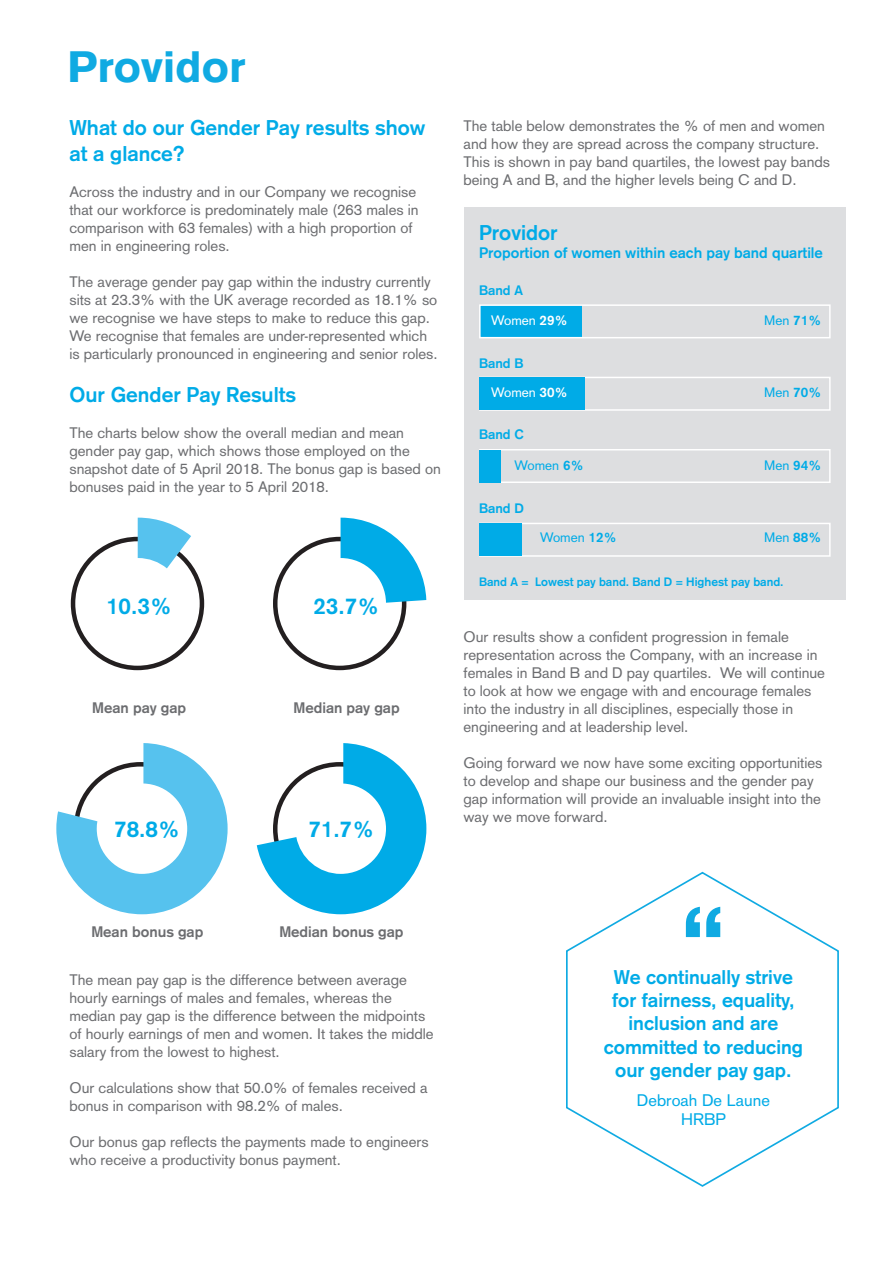
<style>
.page{position:relative;width:893px;height:1263px;background:#fff}
.page>*{position:absolute;margin:0;border:0;box-sizing:border-box;transform-origin:0 0}
.t1{font:700 43.5px "Akzidenz Grotesk BE";color:#10aae2}
.t2{font:700 22.5px "Akzidenz Grotesk";color:#00abe7}
.t3{font:700 21px/25.2px "Akzidenz Grotesk";color:#00abe7}
.t4{font:700 19.5px/23.4px "Akzidenz Grotesk";color:#00abe7;text-align:center}
.t5{font:16.5px/19.8px "Akzidenz Grotesk";color:#00abe7;text-align:center}
.t6{font:15px/18px "Akzidenz Grotesk";color:#6c6d70}
.t7{font:700 15px "Akzidenz Grotesk";color:#6c6d70}
.t8{font:700 15px "Akzidenz Grotesk";color:#00abe7}
.t9{font:13.5px "Akzidenz Grotesk";color:#00abe7}
.t10{font:700 13.5px "Akzidenz Grotesk";color:#00abe7}
.t11{font:13.5px "Akzidenz Grotesk";color:#fff}
.t12{font:700 12px "Akzidenz Grotesk";color:#00abe7}
.s1{font-weight:700}
</style>
<div class="page">
<svg style="left:566px;top:871px;width:273px;height:316px"></svg>
<svg style="left:686px;top:907px;width:34px;height:30px"></svg>
<div style="left:464px;top:207px;width:381px;height:393px;background:#dddee0"></div>
<div style="left:480px;top:305px;width:101px;height:33px;background:#00abe7"></div>
<div style="left:479px;top:304px;width:352px;height:34px;border:2px solid #fff"></div>
<div style="left:479px;top:377px;width:352px;height:34px;border:2px solid #fff"></div>
<div style="left:479px;top:449px;width:352px;height:34px;border:2px solid #fff"></div>
<div style="left:479px;top:523px;width:352px;height:34px;border:2px solid #fff"></div>
<div style="left:480px;top:377px;width:105px;height:33px;background:#00abe7"></div>
<div style="left:480px;top:450px;width:21px;height:32px;background:#00abe7"></div>
<div style="left:480px;top:523px;width:42px;height:33px;background:#00abe7"></div>
<div style="left:71px;top:537px;width:133px;height:133px;border:4px solid #231f20;border-radius:50%"></div>
<div style="left:273px;top:537px;width:133px;height:133px;border:4px solid #231f20;border-radius:50%"></div>
<svg style="left:138px;top:518px;width:53px;height:50px"></svg>
<svg style="left:56px;top:743px;width:172px;height:171px"></svg>
<svg style="left:341px;top:518px;width:85px;height:85px"></svg>
<svg style="left:257px;top:743px;width:169px;height:171px"></svg>
<h1 class="t1" style="left:68px;top:41px;width:179px">Providor</h1>
<h3 class="t3" style="left:69px;top:115px;width:357px">What do our Gender Pay results show at a glance?</h3>
<p class="t6" style="left:69px;top:182px;width:351px">Across the industry and in our Company we recognise that our workforce is predominately male (263 males in comparison with 63 females) with a high proportion of men in engineering roles.</p>
<p class="t6" style="left:69px;top:272px;width:370px">The average gender pay gap within the industry currently sits at 23.3% with the UK average recorded as 18.1% so we recognise we have steps to make to reduce this gap.<br>We recognise that females are under-represented which is particularly pronounced in engineering and senior roles.</p>
<h3 class="t3" style="left:69px;top:382px;width:228px">Our Gender Pay Results</h3>
<p class="t6" style="left:69px;top:423px;width:373px">The charts below show the overall median and mean gender pay gap, which shows those employed on the snapshot date of 5 April 2018. The bonus gap is based on bonuses paid in the year to 5 April 2018.</p>
<h2 class="t2" style="left:106px;top:593px;width:68px">10.3%</h2>
<h2 class="t2" style="left:313px;top:593px;width:68px">23.7%</h2>
<p class="t7" style="left:92px;top:699px;width:95px">Mean pay gap</p>
<p class="t7" style="left:293px;top:699px;width:108px">Median pay gap</p>
<h2 class="t2" style="left:114px;top:816px;width:68px">78.8%</h2>
<h2 class="t2" style="left:308px;top:816px;width:68px">71.7%</h2>
<p class="t6" style="left:463px;top:116px;width:368px">The table below demonstrates the % of men and women and how they are spread across the company structure.<br>This is shown in pay band quartiles, the lowest pay bands being A and B, and the higher levels being C and D.</p>
<h3 class="t3" style="left:479px;top:220px;width:80px">Providor</h3>
<p class="t8" style="left:479px;top:244px;width:345px">Proportion of women within each pay band quartile</p>
<p class="t10" style="left:479px;top:283px;width:45px">Band A</p>
<p class="t11" style="left:491px;top:312px;width:79px">Women <span class="s1">29%</span></p>
<p class="t10" style="left:479px;top:355px;width:46px">Band B</p>
<p class="t11" style="left:491px;top:385px;width:79px">Women <span class="s1">30%</span></p>
<p class="t10" style="left:479px;top:426px;width:46px">Band C</p>
<p class="t9" style="left:514px;top:457px;width:71px">Women <span class="s1">6%</span></p>
<p class="t10" style="left:479px;top:500px;width:46px">Band D</p>
<p class="t9" style="left:540px;top:529px;width:79px">Women <span class="s1">12%</span></p>
<p class="t9" style="left:764px;top:312px;width:59px">Men <span class="s1">71%</span></p>
<p class="t9" style="left:764px;top:385px;width:59px">Men <span class="s1">70%</span></p>
<p class="t9" style="left:764px;top:457px;width:59px">Men <span class="s1">94%</span></p>
<p class="t9" style="left:764px;top:529px;width:59px">Men <span class="s1">88%</span></p>
<p class="t12" style="left:479px;top:574px;width:306px">Band A = Lowest pay band. Band D = Highest pay band.</p>
<p class="t6" style="left:463px;top:628px;width:363px">Our results show a confident progression in female representation across the Company, with an increase in females in Band B and D pay quartiles. We will continue to look at how we engage with and encourage females into the industry in all disciplines, especially those in engineering and at leadership level.</p>
<p class="t6" style="left:463px;top:754px;width:360px">Going forward we now have some exciting opportunities to develop and shape our business and the gender pay gap information will provide an invaluable insight into the way we move forward.</p>
<p class="t7" style="left:91px;top:922px;width:113px">Mean bonus gap</p>
<p class="t7" style="left:279px;top:922px;width:126px">Median bonus gap</p>
<p class="t6" style="left:69px;top:971px;width:366px">The mean pay gap is the difference between average hourly earnings of males and females, whereas the median pay gap is the difference between the midpoints of hourly earnings of men and women. It takes the middle salary from the lowest to highest.</p>
<p class="t6" style="left:69px;top:1079px;width:360px">Our calculations show that 50.0% of females received a bonus in comparison with 98.2% of males.</p>
<p class="t6" style="left:69px;top:1133px;width:361px">Our bonus gap reflects the payments made to engineers who receive a productivity bonus payment.</p>
<h3 class="t4" style="left:604px;top:965px;width:201px">We continually strive for fairness, equality, inclusion and are committed to reducing our gender pay gap.</h3>
<p class="t5" style="left:637px;top:1090px;width:134px">Debroah De Laune<br>HRBP</p>
</div>
